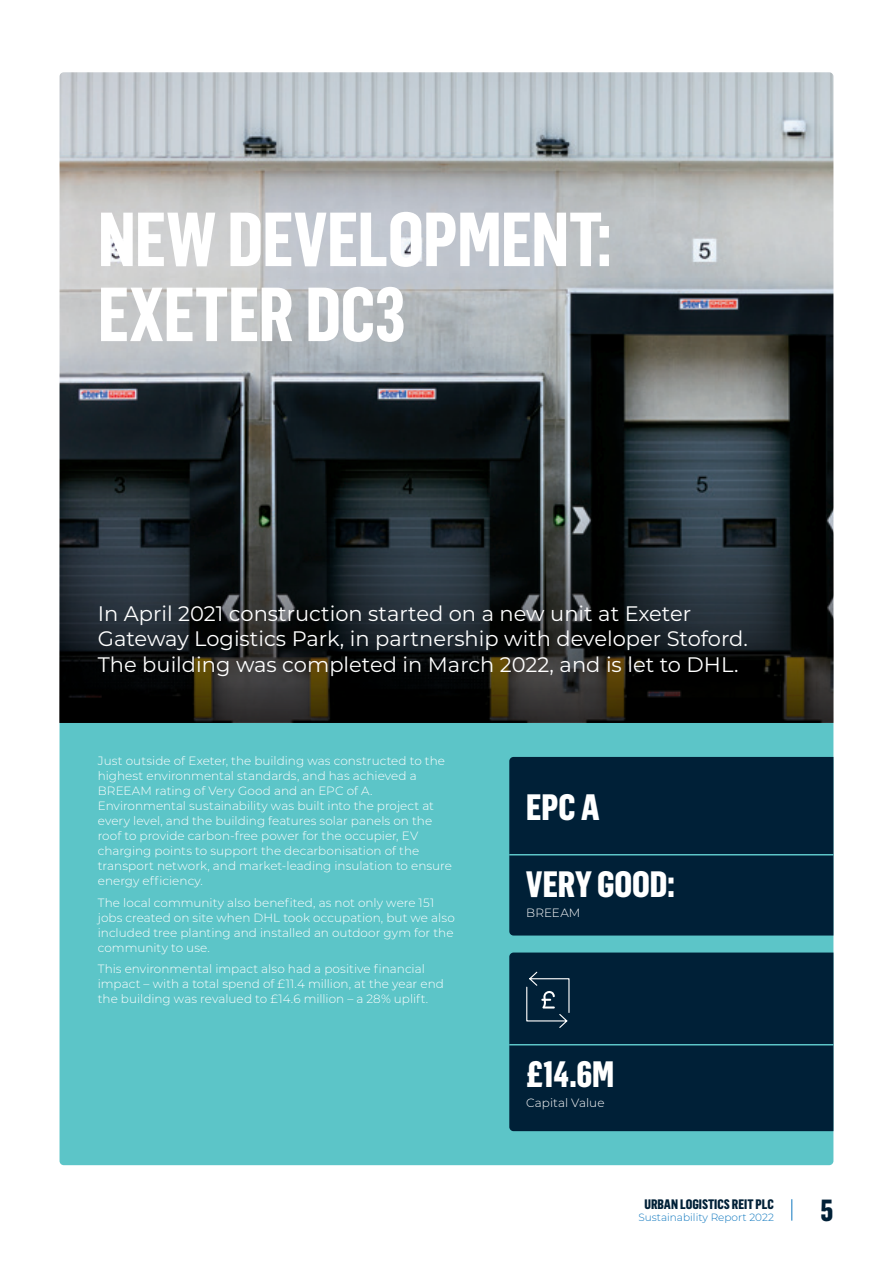
<style>
.page{position:relative;width:893px;height:1263px;background:#fff}
.page>*{position:absolute;margin:0;border:0;box-sizing:border-box;transform-origin:0 0}
.t1{font:700 75px/75px "Flama Condensed";letter-spacing:-.005em;color:#fff}
.t2{font:800 36px "Flama Condensed";letter-spacing:-.005em;color:#fff}
.t3{font:800 30px "Flama Condensed";color:#002037}
.t4{font:21px/25.5px "Montserrat";color:#fff}
.t5{font:800 13.5px "Flama Condensed";color:#002037}
.t6{font:300 12px/15px "Montserrat";letter-spacing:.005em;color:#fff}
.t7{font:300 10.5px "Montserrat";color:#1078bf}
</style>
<div class="page">
<svg style="left:791px;top:1199px;width:1px;height:21px"></svg>
<div style="left:60px;top:723px;width:773px;height:442px;background:#5cc5c8"></div>
<svg style="left:60px;top:72px;width:773px;height:651px;background:#63686b"></svg>
<div style="left:509px;top:952px;width:324px;height:179px;background:#002037"></div>
<div style="left:509px;top:757px;width:324px;height:178px;background:#002037"></div>
<hr style="left:509px;top:1044px;width:324px;height:1px;background:#5cc5c8">
<hr style="left:509px;top:854px;width:324px;height:1px;background:#5cc5c8">
<svg style="left:526px;top:971px;width:44px;height:58px;background:#1e3a4e"></svg>
<h1 class="t1" style="left:98px;top:200px;width:515px">NEW DEVELOPMENT:<br>EXETER DC3</h1>
<h3 class="t4" style="left:98px;top:600px;width:652px">In April 2021 construction started on a new unit at Exeter<br>Gateway Logistics Park, in partnership with developer Stoford.<br>The building was completed in March 2022, and is let to DHL.</h3>
<p class="t6" style="left:98px;top:753px;width:356px">Just outside of Exeter, the building was constructed to the highest environmental standards, and has achieved a BREEAM rating of Very Good and an EPC of A.<br>Environmental sustainability was built into the project at every level, and the building features solar panels on the roof to provide carbon-free power for the occupier, EV charging points to support the decarbonisation of the transport network, and market-leading insulation to ensure energy efficiency.</p>
<p class="t6" style="left:98px;top:894px;width:358px">The local community also benefited, as not only were 151 jobs created on site when DHL took occupation, but we also included tree planting and installed an outdoor gym for the community to use.</p>
<p class="t6" style="left:98px;top:961px;width:348px">This environmental impact also had a positive financial impact – with a total spend of £11.4 million, at the year end the building was revalued to £14.6 million – a 28% uplift.</p>
<h2 class="t2" style="left:526px;top:785px;width:75px">EPC A</h2>
<h2 class="t2" style="left:526px;top:862px;width:150px">VERY GOOD:</h2>
<p class="t6" style="left:526px;top:904px;width:56px">BREEAM</p>
<h2 class="t2" style="left:526px;top:1052px;width:90px">£14.6M</h2>
<p class="t6" style="left:526px;top:1094px;width:80px">Capital Value</p>
<p class="t5" style="left:644px;top:1195px;width:131px">URBAN LOGISTICS REIT PLC</p>
<p class="t7" style="left:638px;top:1210px;width:137px">Sustainability Report 2022</p>
<h3 class="t3" style="left:820px;top:1191px;width:14px">5</h3>
</div>
